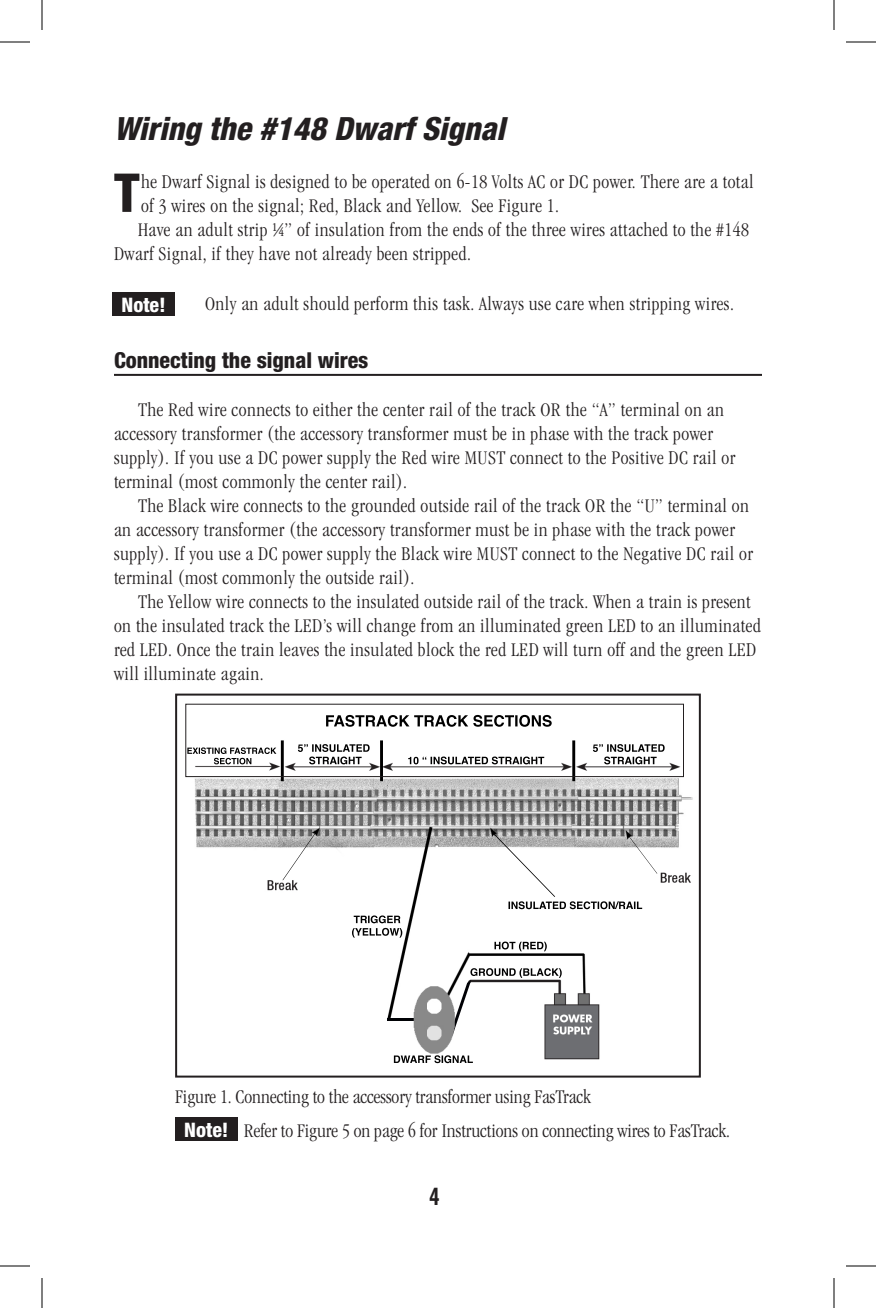
<style>
.page{position:relative;width:876px;height:1308px;background:#fff}
.page>*{position:absolute;margin:0;border:0;box-sizing:border-box;transform-origin:0 0}
.textdc{font:800 condensed 53.6px "Helvetica Neue";color:#231f20}
.t1{font:italic 800 condensed 32px "Helvetica Neue";color:#231f20}
.t2{font:700 condensed 24px "Futura BT";color:#231f20}
.t3{font:800 condensed 22px "Helvetica Neue";color:#231f20}
.text{font:300 condensed 20px/24px "Garamond";letter-spacing:.025em;color:#231f20}
.textdc-2{font:300 condensed 20px/24px "Garamond";letter-spacing:.025em;color:#231f20}
.captions{font:300 condensed 20px "Garamond";color:#231f20}
.t4{font:800 condensed 20px "Helvetica Neue";color:#fff}
</style>
<div class="page">
<hr style="left:114px;top:374px;width:648px;height:2px;background:#231f20">
<div style="left:112px;top:292px;width:63px;height:24px;background:#231f20"></div>
<img style="left:185px;top:703px;width:508px;height:361px">
<img style="left:448px;top:980px;width:23px;height:58px">
<img style="left:629px;top:836px;width:28px;height:38px">
<img style="left:494px;top:834px;width:61px;height:63px">
<img style="left:283px;top:833px;width:32px;height:47px">
<img style="left:191px;top:742px;width:502px;height:20px">
<img style="left:388px;top:1018px;width:28px;height:2px">
<div style="left:185px;top:704px;width:499px;height:73px;border:1px solid #231f20"></div>
<div style="left:175px;top:694px;width:526px;height:384px;border:2px solid #231f20"></div>
<div style="left:175px;top:1117px;width:63px;height:24px;background:#231f20"></div>
<hr style="left:0;top:42px;width:30px;height:1px;background:#000">
<hr style="left:846px;top:42px;width:30px;height:1px;background:#000">
<hr style="left:0;top:1266px;width:30px;height:1px;background:#000">
<hr style="left:846px;top:1266px;width:30px;height:1px;background:#000">
<hr style="left:42px;top:0;width:1px;height:30px;background:#000">
<hr style="left:42px;top:1278px;width:1px;height:30px;background:#000">
<hr style="left:834px;top:0;width:1px;height:30px;background:#000">
<hr style="left:834px;top:1278px;width:1px;height:30px;background:#000">
<p class="t1" style="left:114px;top:109px;width:392px">Wiring the #148 Dwarf Signal</p>
<p class="textdc" style="left:114px;top:160px;width:27px">T</p>
<p class="textdc-2" style="left:141px;top:170px;width:614px">he Dwarf Signal is designed to be operated on 6-18 Volts AC or DC power. There are a total of 3 wires on the signal; Red, Black and Yellow. See Figure 1.</p>
<p class="text" style="left:114px;top:218px;width:636px;text-indent:24px">Have an adult strip ¼” of insulation from the ends of the three wires attached to the #148<br>Dwarf Signal, if they have not already been stripped.</p>
<p class="t4" style="left:121px;top:292px;width:46px">Note!</p>
<p class="text" style="left:205px;top:292px;width:530px">Only an adult should perform this task. Always use care when stripping wires.</p>
<p class="t3" style="left:114px;top:346px;width:256px">Connecting the signal wires</p>
<p class="text" style="left:114px;top:398px;width:623px;text-indent:24px">The Red wire connects to either the center rail of the track OR the “A” terminal on an accessory transformer (the accessory transformer must be in phase with the track power supply). If you use a DC power supply the Red wire MUST connect to the Positive DC rail or terminal (most commonly the center rail).</p>
<p class="text" style="left:114px;top:494px;width:641px;text-indent:24px">The Black wire connects to the grounded outside rail of the track OR the “U” terminal on an accessory transformer (the accessory transformer must be in phase with the track power supply). If you use a DC power supply the Black wire MUST connect to the Negative DC rail or terminal (most commonly the outside rail).</p>
<p class="text" style="left:114px;top:590px;width:648px;text-indent:24px">The Yellow wire connects to the insulated outside rail of the track. When a train is present on the insulated track the LED’s will change from an illuminated green LED to an illuminated red LED. Once the train leaves the insulated block the red LED will turn off and the green LED will illuminate again.</p>
<p class="captions" style="left:175px;top:1085px;width:417px">Figure 1. Connecting to the accessory transformer using FasTrack</p>
<p class="t4" style="left:184px;top:1118px;width:46px">Note!</p>
<p class="captions" style="left:244px;top:1120px;width:488px">Refer to Figure 5 on page 6 for Instructions on connecting wires to FasTrack.</p>
<p class="t2" style="left:429px;top:1182px;width:12px">4</p>
</div>
